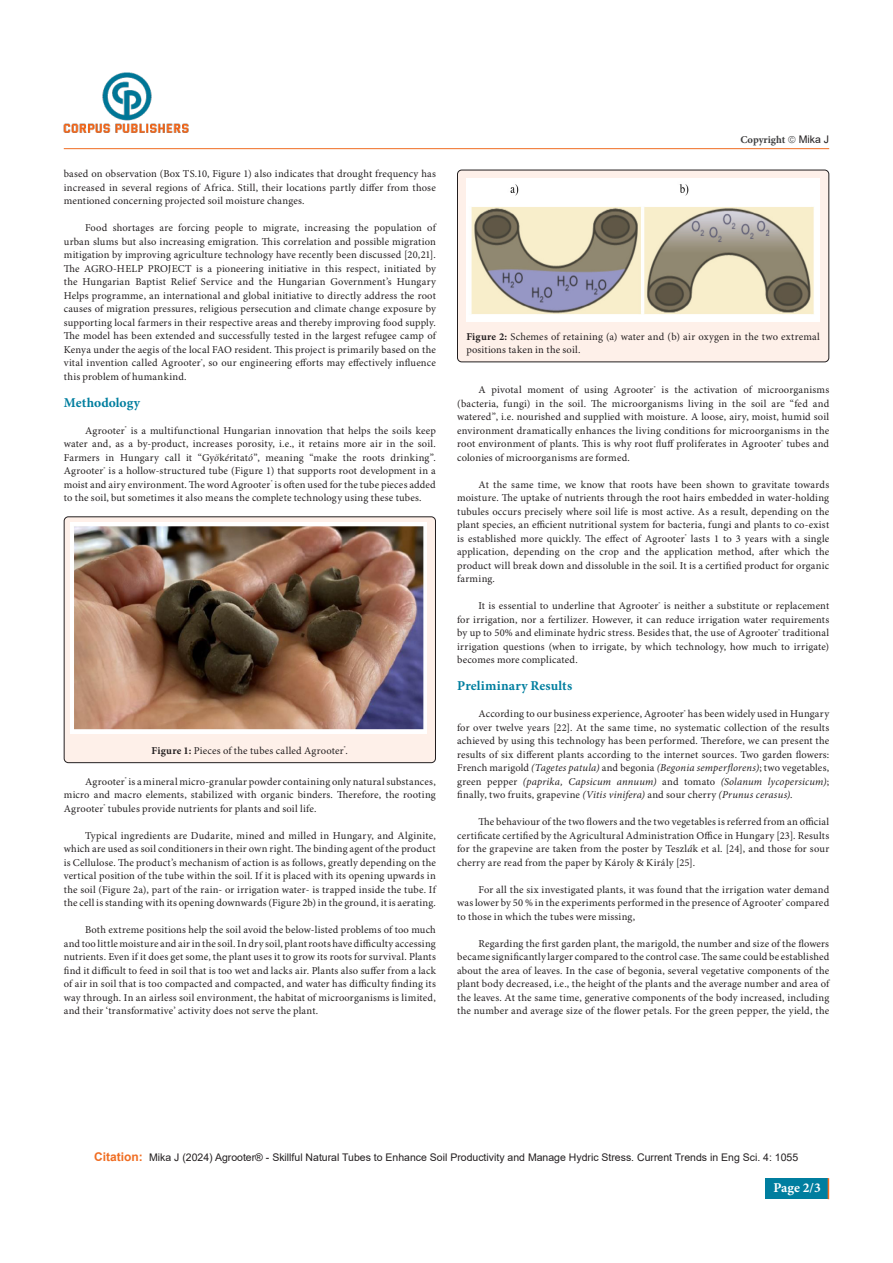
<style>
.page{position:relative;width:893px;height:1263px;background:#fff}
.page>*{position:absolute;margin:0;border:0;box-sizing:border-box;transform-origin:0 0}
.t1{font:700 13.5px "Minion Pro";letter-spacing:.01em;color:#007e9f}
.t2{font:700 13.5px "Minion Pro";color:#fff}
.t3{font:10.5px/13.5px "Minion Pro";letter-spacing:.015em;color:#231f20;text-align:justify}
.t4{font:10.5px "Arial";color:#231f20}
.t5{font:700 10.5px "Minion Pro";color:#3e3e3f}
.s1{font-style:italic}
.s2{font-weight:700}
.s3{font-weight:700;font-size:12px;color:#f06d22}
</style>
<div class="page">
<hr style="left:64px;top:148px;width:765px;height:1px;background:#f06d22">
<div style="left:765px;top:1178px;width:63px;height:21px;background:#007e9f"></div>
<svg style="left:828px;top:1178px;width:1px;height:21px"></svg>
<img style="left:64px;top:73px;width:125px;height:60px">
<div style="left:64px;top:517px;width:371px;height:246px;background:#fef0e9;border-radius:4px"></div>
<div style="left:64px;top:516px;width:372px;height:247px;border:1px solid #231f20;border-radius:4px"></div>
<img style="left:70px;top:523px;width:357px;height:210px">
<div style="left:457px;top:170px;width:372px;height:192px;background:#fef0e9;border-radius:4px"></div>
<div style="left:457px;top:170px;width:372px;height:192px;border:1px solid #231f20;border-radius:4px"></div>
<img style="left:466px;top:179px;width:354px;height:142px">
<p class="t3" style="left:64px;top:168px;width:374px">based on observation (Box TS.10, Figure 1) also indicates that drought frequency has increased in several regions of Africa. Still, their locations partly differ from those mentioned concerning projected soil moisture changes.</p>
<p class="t3" style="left:64px;top:222px;width:374px;text-indent:21px">Food shortages are forcing people to migrate, increasing the population of urban slums but also increasing emigration. This correlation and possible migration mitigation by improving agriculture technology have recently been discussed [20,21].<br>The AGRO-HELP PROJECT is a pioneering initiative in this respect, initiated by the Hungarian Baptist Relief Service and the Hungarian Government’s Hungary Helps programme, an international and global initiative to directly address the root causes of migration pressures, religious persecution and climate change exposure by supporting local farmers in their respective areas and thereby improving food supply.<br>The model has been extended and successfully tested in the largest refugee camp of Kenya under the aegis of the local FAO resident. This project is primarily based on the vital invention called Agrooter<sup>®</sup>, so our engineering efforts may effectively influence this problem of humankind.</p>
<p class="t1" style="left:64px;top:393px;width:78px">Methodology</p>
<p class="t3" style="left:64px;top:424px;width:374px;text-indent:21px">Agrooter<sup>®</sup> is a multifunctional Hungarian innovation that helps the soils keep water and, as a by-product, increases porosity, i.e., it retains more air in the soil.<br>Farmers in Hungary call it “Gy<span class="s1">ö</span>k<span class="s1">é</span>ritat<span class="s1">ó</span>”, meaning “make the roots drinking”.<br>Agrooter<sup>®</sup> is a hollow-structured tube (Figure 1) that supports root development in a moist and airy environment. The word Agrooter<sup>®</sup> is often used for the tube pieces added to the soil, but sometimes it also means the complete technology using these tubes.</p>
<p class="t3" style="left:152px;top:744px;width:198px"><span class="s2">Figure 1:</span> Pieces of the tubes called Agrooter<sup>®</sup>.</p>
<p class="t3" style="left:64px;top:775px;width:374px;text-indent:21px">Agrooter<sup>®</sup> is a mineral micro-granular powder containing only natural substances, micro and macro elements, stabilized with organic binders. Therefore, the rooting Agrooter<sup>®</sup> tubules provide nutrients for plants and soil life.</p>
<p class="t3" style="left:64px;top:829px;width:374px;text-indent:21px">Typical ingredients are Dudarite, mined and milled in Hungary, and Alginite, which are used as soil conditioners in their own right. The binding agent of the product is Cellulose. The product’s mechanism of action is as follows, greatly depending on the vertical position of the tube within the soil. If it is placed with its opening upwards in the soil (Figure 2a), part of the rain- or irrigation water- is trapped inside the tube. If the cell is standing with its opening downwards (Figure 2b) in the ground, it is aerating.</p>
<p class="t3" style="left:64px;top:924px;width:374px;text-indent:21px">Both extreme positions help the soil avoid the below-listed problems of too much and too little moisture and air in the soil. In dry soil, plant roots have difficulty accessing nutrients. Even if it does get some, the plant uses it to grow its roots for survival. Plants find it difficult to feed in soil that is too wet and lacks air. Plants also suffer from a lack of air in soil that is too compacted and compacted, and water has difficulty finding its way through. In an airless soil environment, the habitat of microorganisms is limited, and their ‘transformative’ activity does not serve the plant.</p>
<p class="t5" style="left:740px;top:132px;width:47px">Copyright</p>
<p class="t4" style="left:799px;top:132px;width:32px">Mika J</p>
<p class="t3" style="left:466px;top:330px;width:355px"><span class="s2">Figure 2:</span> Schemes of retaining (a) water and (b) air oxygen in the two extremal positions taken in the soil.</p>
<p class="t3" style="left:457px;top:384px;width:374px;text-indent:21px">A pivotal moment of using Agrooter<sup>®</sup> is the activation of microorganisms (bacteria, fungi) in the soil. The microorganisms living in the soil are “fed and watered”, i.e. nourished and supplied with moisture. A loose, airy, moist, humid soil environment dramatically enhances the living conditions for microorganisms in the root environment of plants. This is why root fluff proliferates in Agrooter<sup>®</sup> tubes and colonies of microorganisms are formed.</p>
<p class="t3" style="left:457px;top:478px;width:374px;text-indent:21px">At the same time, we know that roots have been shown to gravitate towards moisture. The uptake of nutrients through the root hairs embedded in water-holding tubules occurs precisely where soil life is most active. As a result, depending on the plant species, an efficient nutritional system for bacteria, fungi and plants to co-exist is established more quickly. The effect of Agrooter<sup>®</sup> lasts 1 to 3 years with a single application, depending on the crop and the application method, after which the product will break down and dissoluble in the soil. It is a certified product for organic farming.</p>
<p class="t3" style="left:457px;top:600px;width:374px;text-indent:21px">It is essential to underline that Agrooter<sup>®</sup> is neither a substitute or replacement for irrigation, nor a fertilizer. However, it can reduce irrigation water requirements by up to 50% and eliminate hydric stress. Besides that, the use of Agrooter<sup>®</sup> traditional irrigation questions (when to irrigate, by which technology, how much to irrigate) becomes more complicated.</p>
<p class="t1" style="left:457px;top:676px;width:117px">Preliminary Results</p>
<p class="t3" style="left:457px;top:708px;width:374px;text-indent:21px">According to our business experience, Agrooter<sup>®</sup> has been widely used in Hungary for over twelve years [22]. At the same time, no systematic collection of the results achieved by using this technology has been performed. Therefore, we can present the results of six different plants according to the internet sources. Two garden flowers:<br>French marigold <span class="s1">(Tagetes patula)</span> and begonia <span class="s1">(Begonia semperflorens)</span>; two vegetables, green pepper <span class="s1">(paprika, Capsicum annuum)</span> and tomato <span class="s1">(Solanum lycopersicum)</span>; finally, two fruits, grapevine <span class="s1">(Vitis vinifera)</span> and sour cherry <span class="s1">(Prunus cerasus)</span>.</p>
<p class="t3" style="left:457px;top:816px;width:374px;text-indent:21px">The behaviour of the two flowers and the two vegetables is referred from an official certificate certified by the Agricultural Administration Office in Hungary [23]. Results for the grapevine are taken from the poster by Teszl<span class="s1">á</span>k et al. [24], and those for sour cherry are read from the paper by Károly &amp; Király [25].</p>
<p class="t3" style="left:457px;top:883px;width:374px;text-indent:21px">For all the six investigated plants, it was found that the irrigation water demand was lower by 50 % in the experiments performed in the presence of Agrooter<sup>®</sup> compared to those in which the tubes were missing,</p>
<p class="t3" style="left:457px;top:937px;width:374px;text-indent:21px">Regarding the first garden plant, the marigold, the number and size of the flowers became significantly larger compared to the control case. The same could be established about the area of leaves. In the case of begonia, several vegetative components of the plant body decreased, i.e., the height of the plants and the average number and area of the leaves. At the same time, generative components of the body increased, including the number and average size of the flower petals. For the green pepper, the yield, the</p>
<p class="t4" style="left:94px;top:1150px;width:706px"><span class="s3">Citation:</span> Mika J (2024) Agrooter® - Skillful Natural Tubes to Enhance Soil Productivity and Manage Hydric Stress. Current Trends in Eng Sci. 4: 1055</p>
<p class="t2" style="left:773px;top:1178px;width:49px">Page 2/3</p>
</div>
